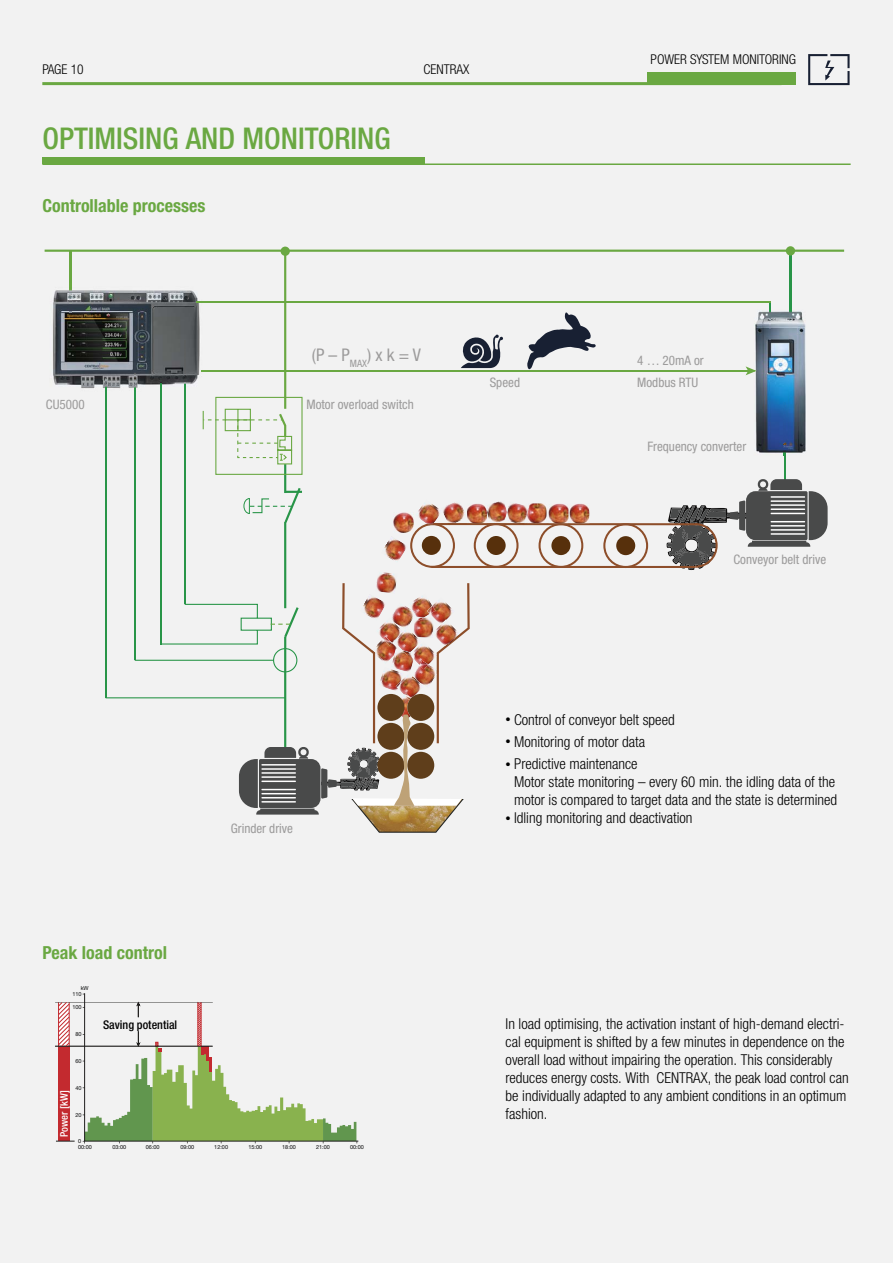
<style>
.page{position:relative;width:893px;height:1263px;background:#fff}
.page>*{position:absolute;margin:0;border:0;box-sizing:border-box;transform-origin:0 0}
.t1{font:500 condensed 30px "Helvetica Neue LTW1 G";color:#6aa842}
.t2{font:700 condensed 18px "Helvetica Neue LTW1 G";color:#6aa842}
.t3{font:condensed 17.4px "Helvetica Neue LTW1 G";color:#9c9b9b}
.t4{font:300 condensed 15px/18px "Helvetica Neue LTW1 G";color:#000}
.t5{font:300 condensed 15px "Helvetica Neue LT Pro";color:#000}
.t6{font:300 condensed 13.5px "Helvetica Neue LTW1 G";color:#000}
.t7{font:condensed 13.05px/22.4px "Helvetica Neue LTW1 G";color:#9c9b9b}
.t8{font:500 condensed 12px "Helvetica Neue LT Pro";color:#000}
.t9{font:500 condensed 10.5px "Helvetica Neue LT Pro";color:#fff}
.t10{font:5.55px "Helvetica Neue LT Pro";color:#070809}
.s1{font-size:10.5px}
.s2{font-family:"Helvetica Neue LTW1 G";font-size:10.5px}
</style>
<div class="page">
<div style="left:0;top:0;width:892px;height:1263px;background:#f2f2f2"></div>
<hr style="left:42px;top:82px;width:739px;height:3px;background:#6aa842">
<div style="left:647px;top:72px;width:149px;height:13px;background:#6aa842"></div>
<svg style="left:808px;top:54px;width:41px;height:31px"></svg>
<hr style="left:431px;top:523px;width:266px;height:2px;background:#8d4e2a">
<hr style="left:431px;top:566px;width:264px;height:2px;background:#8d4e2a">
<div style="left:603px;top:523px;width:45px;height:45px;border:2px solid #8d4e2a;border-radius:50%"></div>
<div style="left:616px;top:536px;width:19px;height:19px;background:#57300c;border-radius:50%"></div>
<hr style="left:106px;top:697px;width:179px;height:1px;background:#289548">
<hr style="left:135px;top:660px;width:138px;height:1px;background:#289548">
<hr style="left:284px;top:522px;width:2px;height:86px;background:#289548">
<hr style="left:284px;top:464px;width:2px;height:29px;background:#289548">
<hr style="left:284px;top:251px;width:2px;height:158px;background:#6aa842">
<hr style="left:69px;top:251px;width:2px;height:61px;background:#6aa842">
<hr style="left:789px;top:251px;width:2px;height:158px;background:#289548">
<hr style="left:105px;top:378px;width:1px;height:320px;background:#289548">
<hr style="left:134px;top:341px;width:1px;height:319px;background:#289548">
<hr style="left:160px;top:378px;width:1px;height:267px;background:#289548">
<hr style="left:184px;top:341px;width:1px;height:263px;background:#289548">
<hr style="left:784px;top:403px;width:1px;height:79px;background:#289548">
<hr style="left:769px;top:302px;width:1px;height:39px;background:#289548">
<svg style="left:666px;top:479px;width:161px;height:91px"></svg>
<hr style="left:45px;top:250px;width:799px;height:2px;background:#6aa842">
<div style="left:280px;top:247px;width:10px;height:9px;background:#6aa842;border-radius:50%"></div>
<svg style="left:203px;top:396px;width:100px;height:79px"></svg>
<hr style="left:201px;top:370px;width:547px;height:1px;background:#6aa842">
<hr style="left:196px;top:301px;width:575px;height:1px;background:#6aa842">
<img style="left:755px;top:310px;width:51px;height:145px">
<img style="left:789px;top:310px;width:2px;height:99px">
<img style="left:784px;top:403px;width:1px;height:52px">
<img style="left:769px;top:310px;width:1px;height:31px">
<svg style="left:745px;top:366px;width:11px;height:9px"></svg>
<img style="left:53px;top:283px;width:154px;height:115px">
<img style="left:69px;top:283px;width:2px;height:29px">
<svg style="left:105px;top:378px;width:1px;height:20px"></svg>
<img style="left:134px;top:341px;width:1px;height:57px">
<svg style="left:160px;top:378px;width:1px;height:20px"></svg>
<img style="left:184px;top:341px;width:1px;height:57px">
<div style="left:785px;top:246px;width:10px;height:10px;background:#6aa842;border-radius:50%"></div>
<svg style="left:527px;top:312px;width:68px;height:57px"></svg>
<svg style="left:461px;top:334px;width:42px;height:34px"></svg>
<svg style="left:243px;top:485px;width:59px;height:40px"></svg>
<img style="left:554px;top:504px;width:31px;height:1px">
<img style="left:529px;top:503px;width:15px;height:2px">
<img style="left:510px;top:503px;width:12px;height:2px">
<img style="left:491px;top:501px;width:14px;height:4px">
<img style="left:393px;top:513px;width:20px;height:19px">
<img style="left:384px;top:539px;width:22px;height:22px">
<img style="left:376px;top:572px;width:21px;height:11px">
<svg style="left:160px;top:583px;width:309px;height:250px"></svg>
<img style="left:418px;top:502px;width:49px;height:24px">
<img style="left:467px;top:505px;width:122px;height:61px">
<svg style="left:410px;top:523px;width:45px;height:45px"></svg>
<div style="left:42px;top:158px;width:383px;height:6px;background:#6aa842"></div>
<hr style="left:42px;top:164px;width:808px;height:1px;background:#6aa842">
<svg style="left:55px;top:993px;width:304px;height:151px"></svg>
<p class="t6" style="left:42px;top:65px;width:43px">PAGE 10</p>
<h1 class="t1" style="left:42px;top:128px;width:349px">OPTIMISING AND MONITORING</h1>
<p class="t2" style="left:42px;top:200px;width:165px">Controllable processes</p>
<p class="t6" style="left:423px;top:65px;width:47px">CENTRAX</p>
<p class="t3" style="left:312px;top:349px;width:110px">(P – P<sub>MAX</sub>) x k = V</p>
<p class="t7" style="left:46px;top:395px;width:40px">CU5000</p>
<p class="t7" style="left:306px;top:395px;width:109px">Motor overload switch</p>
<p class="t7" style="left:490px;top:373px;width:32px">Speed</p>
<p class="t6" style="left:650px;top:54px;width:147px">POWER SYSTEM MONITORING</p>
<p class="t7" style="left:637px;top:350px;width:68px">4 … 20mA or<br>Modbus RTU</p>
<p class="t7" style="left:647px;top:437px;width:100px">Frequency converter</p>
<p class="t7" style="left:733px;top:550px;width:94px">Conveyor belt drive</p>
<p class="t2" style="left:42px;top:947px;width:126px">Peak load control</p>
<p class="t10" style="left:81px;top:985px;width:9px">kW</p>
<p class="t10" style="left:72px;top:991px;width:11px">110</p>
<p class="t10" style="left:72px;top:1004px;width:11px">100</p>
<p class="t10" style="left:75px;top:1031px;width:8px">80</p>
<p class="t10" style="left:75px;top:1058px;width:8px">60</p>
<p class="t10" style="left:75px;top:1085px;width:8px">40</p>
<p class="t9" style="left:60px;top:1137px;width:48px;rotate:-90deg">Power [kW]</p>
<p class="t10" style="left:75px;top:1111px;width:8px">20</p>
<p class="t10" style="left:78px;top:1138px;width:5px">0</p>
<p class="t8" style="left:103px;top:1020px;width:76px">Saving potential</p>
<p class="t7" style="left:231px;top:818px;width:64px">Grinder drive</p>
<p class="t10" style="left:78px;top:1144px;width:15px">00:00</p>
<p class="t10" style="left:112px;top:1144px;width:15px">03:00</p>
<p class="t10" style="left:146px;top:1144px;width:15px">06:00</p>
<p class="t10" style="left:180px;top:1144px;width:15px">09:00</p>
<p class="t10" style="left:214px;top:1144px;width:15px">12:00</p>
<p class="t10" style="left:248px;top:1144px;width:15px">15:00</p>
<p class="t10" style="left:282px;top:1144px;width:15px">18:00</p>
<p class="t10" style="left:316px;top:1144px;width:15px">21:00</p>
<p class="t10" style="left:350px;top:1144px;width:15px">00:00</p>
<p class="t4" style="left:505px;top:712px;width:171px"><span class="s1">•</span> Control of conveyor belt speed</p>
<p class="t4" style="left:505px;top:734px;width:141px"><span class="s1">•</span> Monitoring of motor data</p>
<p class="t5" style="left:505px;top:758px;width:134px"><span class="s2">•</span> Predictive maintenance</p>
<p class="t4" style="left:514px;top:775px;width:324px">Motor state monitoring – every 60 min. the idling data of the motor is compared to target data and the state is determined</p>
<p class="t4" style="left:505px;top:811px;width:188px"><span class="s1">•</span> Idling monitoring and deactivation</p>
<p class="t4" style="left:505px;top:1016px;width:344px">In load optimising, the activation instant of high-demand electri&shy;cal equipment is shifted by a few minutes in dependence on the overall load without impairing the operation. This considerably reduces energy costs. With CENTRAX, the peak load control can be individually adapted to any ambient conditions in an optimum fashion.</p>
</div>
